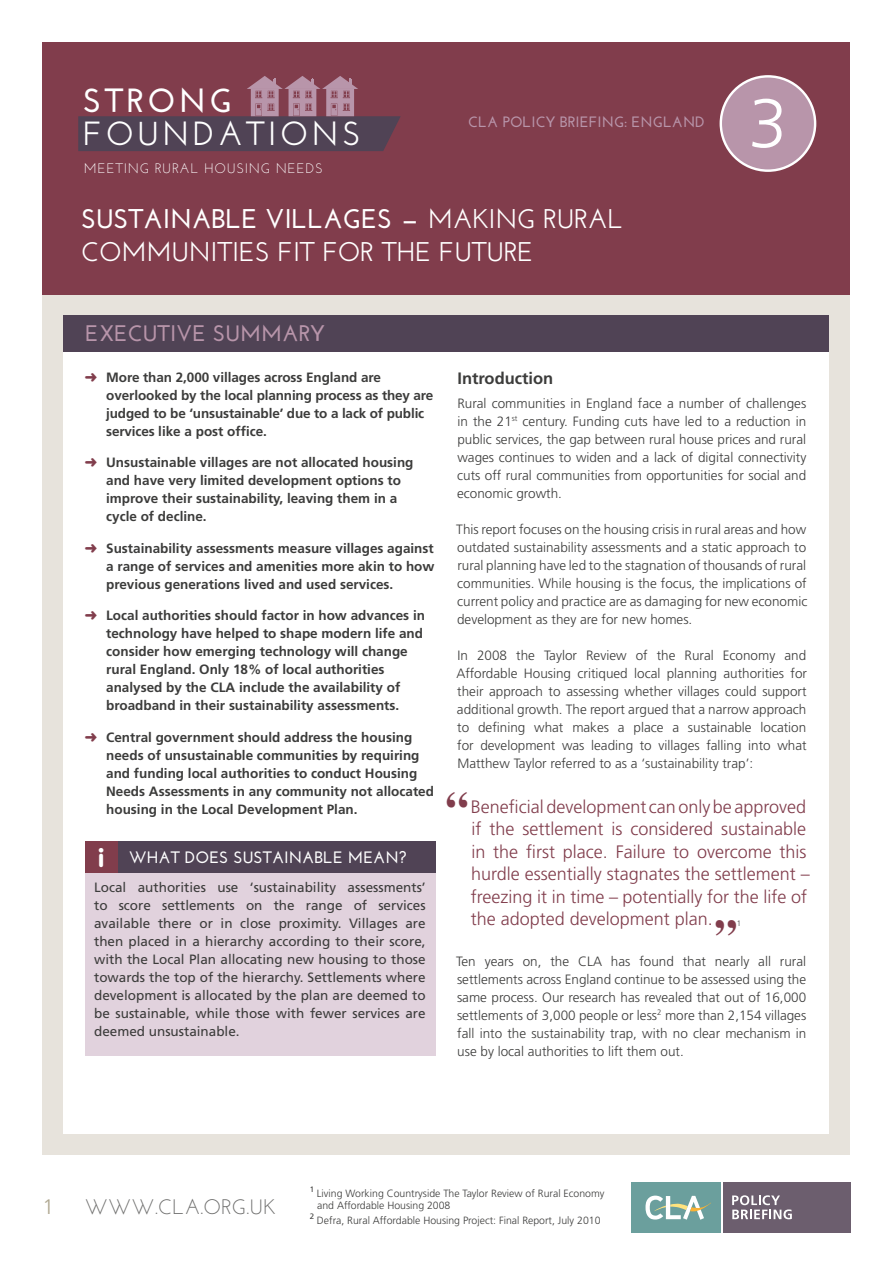
<style>
.page{position:relative;width:893px;height:1263px;background:#fff}
.page>*{position:absolute;margin:0;border:0;box-sizing:border-box;transform-origin:0 0}
.t1{font:300 69.3px "Frutiger";color:#fff}
.t2{font:700 45px "Times";color:#813d4c}
.t3{font:600 33.45px "Josefin Sans";letter-spacing:.1em;color:#fff}
.t4{font:700 33.45px "Josefin Sans";letter-spacing:.1em;color:#fff}
.t5{font:600 27px/33px "Josefin Sans";letter-spacing:-.01em;color:#fff}
.t6{font:900 24.75px "VAG Rounded";color:#fff}
.t7{font:700 22.5px "Josefin Sans";color:#b895aa}
.t8{font:21px "Josefin Sans";color:#6b6b6a}
.t9{font:300 21px "Frutiger";color:#b0a891}
.t10{font:300 18px/22.5px "Frutiger";color:#813d4c}
.t11{font:700 16.5px "Josefin Sans";color:#fff}
.t12{font:700 16.5px "Frutiger";color:#3c3c3b}
.t13{font:700 15px "Josefin Sans";color:#b895aa}
.t14{font:13.8px "Josefin Sans";letter-spacing:.05em;color:#fff}
.t15{font:300 13.5px/18px "Frutiger";color:#3c3c3b;text-align:justify}
.t16{font:700 13.5px/18px "Frutiger";color:#3c3c3b}
.t17{font:13.5px/18px "Frutiger";color:#3c3c3b;text-align:justify}
.t18{font:300 10.5px/12px "Frutiger";color:#3c3c3b}
.t19{font:300 7.8px "Frutiger";color:#3c3c3b}
.s1{font-weight:700}
.s2{color:#813d4c}
</style>
<div class="page">
<div style="left:43px;top:295px;width:807px;height:859px;background:#e7e3dc"></div>
<div style="left:64px;top:316px;width:765px;height:817px;background:#fff"></div>
<div style="left:64px;top:316px;width:765px;height:36px;background:#504355"></div>
<div style="left:43px;top:43px;width:807px;height:252px;background:#813d4c"></div>
<div style="left:631px;top:1182px;width:90px;height:51px;background:#6b9f9d"></div>
<div style="left:723px;top:1182px;width:127px;height:51px;background:#6c5e6e"></div>
<svg style="left:645px;top:1195px;width:66px;height:25px"></svg>
<svg style="left:732px;top:1195px;width:60px;height:24px"></svg>
<svg style="left:78px;top:76px;width:323px;height:75px"></svg>
<div style="left:721px;top:76px;width:94px;height:95px;background:#b895aa;border-radius:50%"></div>
<div style="left:720px;top:75px;width:96px;height:97px;border:2px solid #fff;border-radius:50%"></div>
<div style="left:85px;top:853px;width:351px;height:203px;background:#e1d2dd"></div>
<div style="left:117px;top:841px;width:319px;height:32px;background:#504355"></div>
<div style="left:85px;top:841px;width:32px;height:32px;background:#813d4c"></div>
<h3 class="t4" style="left:83px;top:80px;width:151px">STRONG</h3>
<h3 class="t3" style="left:83px;top:113px;width:280px">FOUNDATIONS</h3>
<p class="t14" style="left:84px;top:159px;width:240px">MEETING RURAL HOUSING NEEDS</p>
<p class="t13" style="left:468px;top:113px;width:238px">CLA POLICY BRIEFING: ENGLAND</p>
<h3 class="t5" style="left:81px;top:202px;width:544px"><span class="s1">SUSTAINABLE VILLAGES –</span> MAKING RURAL<br>COMMUNITIES FIT FOR THE FUTURE</h3>
<h3 class="t7" style="left:85px;top:320px;width:241px">EXECUTIVE SUMMARY</h3>
<h1 class="t1" style="left:749px;top:84px;width:40px">3</h1>
<p class="t16" style="left:106px;top:368px;width:329px;text-indent:-21px"><span class="s2">➜</span> More than 2,000 villages across England are overlooked by the local planning process as they are judged to be ‘unsustainable’ due to a lack of public services like a post office.</p>
<p class="t16" style="left:106px;top:453px;width:309px;text-indent:-21px"><span class="s2">➜</span> Unsustainable villages are not allocated housing and have very limited development options to improve their sustainability, leaving them in a cycle of decline.</p>
<p class="t16" style="left:106px;top:539px;width:330px;text-align:justify;text-indent:-21px"><span class="s2">➜</span> Sustainability assessments measure villages against a range of services and amenities more akin to how previous generations lived and used services.</p>
<p class="t16" style="left:106px;top:606px;width:320px;text-indent:-21px"><span class="s2">➜</span> Local authorities should factor in how advances in technology have helped to shape modern life and consider how emerging technology will change rural England. Only 18% of local authorities analysed by the CLA include the availability of broadband in their sustainability assessments.</p>
<p class="t16" style="left:106px;top:728px;width:329px;text-indent:-21px"><span class="s2">➜</span> Central government should address the housing needs of unsustainable communities by requiring and funding local authorities to conduct Housing Needs Assessments in any community not allocated housing in the Local Development Plan.</p>
<h3 class="t6" style="left:98px;top:843px;width:7px">i</h3>
<p class="t11" style="left:129px;top:848px;width:279px">WHAT DOES SUSTAINABLE MEAN?</p>
<p class="t17" style="left:94px;top:878px;width:333px">Local authorities use ‘sustainability assessments’ to score settlements on the range of services available there or in close proximity. Villages are then placed in a hierarchy according to their score, with the Local Plan allocating new housing to those towards the top of the hierarchy. Settlements where development is allocated by the plan are deemed to be sustainable, while those with fewer services are deemed unsustainable.</p>
<p class="t12" style="left:457px;top:368px;width:97px">Introduction</p>
<p class="t15" style="left:457px;top:394px;width:351px">Rural communities in England face a number of challenges in the 21<sup>st</sup> century. Funding cuts have led to a reduction in public services, the gap between rural house prices and rural wages continues to widen and a lack of digital connectivity cuts off rural communities from opportunities for social and economic growth.</p>
<p class="t15" style="left:456px;top:520px;width:353px">This report focuses on the housing crisis in rural areas and how outdated sustainability assessments and a static approach to rural planning have led to the stagnation of thousands of rural communities. While housing is the focus, the implications of current policy and practice are as damaging for new economic development as they are for new homes.</p>
<p class="t15" style="left:456px;top:646px;width:352px">In 2008 the Taylor Review of the Rural Economy and Affordable Housing critiqued local planning authorities for their approach to assessing whether villages could support additional growth. The report argued that a narrow approach to defining what makes a place a sustainable location for development was leading to villages falling into what Matthew Taylor referred to as a ‘sustainability trap’:</p>
<h2 class="t2" style="left:446px;top:765px;width:24px">“</h2>
<p class="t10" style="left:471px;top:795px;width:341px">Beneficial development can only be approved if the settlement is considered sustainable in the first place. Failure to overcome this hurdle essentially stagnates the settlement – freezing it in time – potentially for the life of the adopted development plan.</p>
<h2 class="t2" style="left:714px;top:893px;width:24px">”</h2>
<p class="t19" style="left:737px;top:918px;width:6px">1</p>
<p class="t15" style="left:456px;top:952px;width:352px">Ten years on, the CLA has found that nearly all rural settlements across England continue to be assessed using the same process. Our research has revealed that out of 16,000 settlements of 3,000 people or less<sup>2</sup> more than 2,154 villages fall into the sustainability trap, with no clear mechanism in use by local authorities to lift them out.</p>
<h3 class="t9" style="left:43px;top:1194px;width:13px">1</h3>
<h3 class="t8" style="left:85px;top:1193px;width:192px">WWW.CLA.ORG.UK</h3>
<p class="t18" style="left:317px;top:1187px;width:289px;text-indent:-7px"><sup>1</sup> Living Working Countryside The Taylor Review of Rural Economy and Affordable Housing 2008</p>
<p class="t18" style="left:310px;top:1214px;width:292px"><sup>2</sup> Defra, Rural Affordable Housing Project: Final Report, July 2010</p>
</div>
